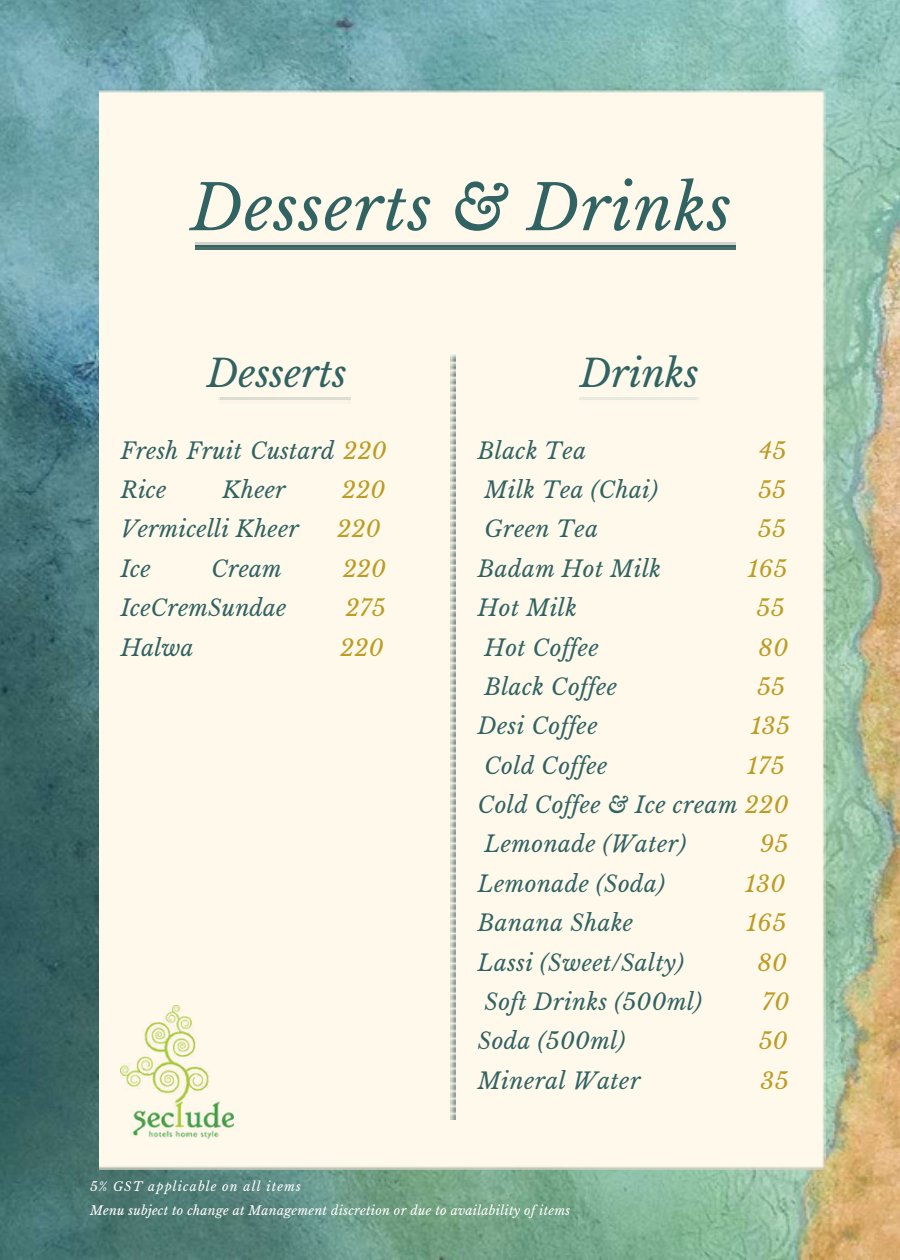
<style>
.page{position:relative;width:900px;height:1260px;background:#fff}
.page>*{position:absolute;margin:0;border:0;box-sizing:border-box;transform-origin:0 0}
.t1{font:italic 62.5px "Libre Baskerville";letter-spacing:.02em;color:#316362}
.t2{font:italic 37.5px "Libre Baskerville";color:#316362}
.t3{font:italic 22.5px/39.5px "Libre Baskerville";letter-spacing:.02em;color:#316362}
.t4{font:italic 22.5px "Libre Baskerville";letter-spacing:.02em;color:#bc9c22}
.t5{font:italic 12.5px "Libre Baskerville";letter-spacing:.02em;color:#fff}
.t6{font:italic 12.5px "Libre Baskerville";letter-spacing:.09em;color:#fff}
.s1{color:#bc9c22}
</style>
<div class="page">
<img style="left:0;top:0;width:900px;height:1260px">
<div style="left:100px;top:88px;width:726px;height:1081px;background:#fff9ec"></div>
<img style="left:450px;top:355px;width:6px;height:765px">
<img style="left:195px;top:242px;width:540px;height:8px">
<img style="left:121px;top:1005px;width:112px;height:133px">
<img style="left:215px;top:398px;width:135px;height:5px">
<img style="left:580px;top:398px;width:120px;height:5px">
<p class="t1" style="left:191px;top:170px;width:542px">Desserts &amp; Drinks</p>
<p class="t2" style="left:207px;top:350px;width:141px">Desserts</p>
<p class="t2" style="left:580px;top:350px;width:120px">Drinks</p>
<p class="t3" style="left:121px;top:431px;width:267px">Fresh Fruit Custard <span class="s1">220<br></span>Rice</p>
<p class="t3" style="left:223px;top:470px;width:65px">Kheer</p>
<p class="t4" style="left:342px;top:476px;width:45px">220</p>
<p class="t3" style="left:121px;top:510px;width:180px">Vermicelli Kheer</p>
<p class="t4" style="left:337px;top:516px;width:45px">220</p>
<p class="t3" style="left:121px;top:549px;width:31px">Ice</p>
<p class="t3" style="left:212px;top:549px;width:72px">Cream</p>
<p class="t4" style="left:343px;top:555px;width:45px">220</p>
<p class="t3" style="left:121px;top:589px;width:167px">IceCremSundae</p>
<p class="t4" style="left:346px;top:594px;width:41px">275</p>
<p class="t3" style="left:121px;top:628px;width:75px">Halwa</p>
<p class="t4" style="left:340px;top:634px;width:45px">220</p>
<p class="t3" style="left:478px;top:431px;width:110px">Black Tea</p>
<p class="t4" style="left:759px;top:437px;width:29px">45</p>
<p class="t3" style="left:484px;top:470px;width:175px">Milk Tea (Chai)</p>
<p class="t4" style="left:758px;top:476px;width:29px">55</p>
<p class="t3" style="left:484px;top:510px;width:115px">Green Tea</p>
<p class="t4" style="left:758px;top:516px;width:29px">55</p>
<p class="t3" style="left:478px;top:549px;width:185px">Badam Hot Milk</p>
<p class="t4" style="left:748px;top:555px;width:41px">165</p>
<p class="t3" style="left:478px;top:589px;width:101px">Hot Milk</p>
<p class="t4" style="left:757px;top:594px;width:29px">55</p>
<p class="t3" style="left:484px;top:628px;width:116px">Hot Cof ee</p>
<p class="t4" style="left:759px;top:634px;width:31px">80</p>
<p class="t3" style="left:484px;top:667px;width:134px">Black Cof ee</p>
<p class="t4" style="left:757px;top:673px;width:29px">55</p>
<p class="t3" style="left:478px;top:707px;width:121px">Desi Cof ee</p>
<p class="t4" style="left:751px;top:712px;width:41px">135</p>
<p class="t3" style="left:484px;top:746px;width:125px">Cold Cof ee</p>
<p class="t4" style="left:747px;top:752px;width:39px">175</p>
<p class="t3" style="left:478px;top:785px;width:312px">Cold Cof ee &amp; Ice cream <span class="s1">220</span></p>
<p class="t3" style="left:484px;top:825px;width:203px">Lemonade (Water)</p>
<p class="t4" style="left:760px;top:831px;width:30px">95</p>
<p class="t3" style="left:478px;top:864px;width:189px">Lemonade (Soda)</p>
<p class="t4" style="left:745px;top:870px;width:42px">130</p>
<p class="t3" style="left:478px;top:904px;width:157px">Banana Shake</p>
<p class="t4" style="left:747px;top:909px;width:41px">165</p>
<p class="t3" style="left:478px;top:943px;width:208px">Lassi (Sweet/Salty)</p>
<p class="t4" style="left:757px;top:949px;width:31px">80</p>
<p class="t3" style="left:484px;top:982px;width:219px">Soft Drinks (500ml)</p>
<p class="t4" style="left:762px;top:988px;width:29px">70</p>
<p class="t3" style="left:478px;top:1022px;width:149px">Soda (500ml)</p>
<p class="t4" style="left:759px;top:1027px;width:30px">50</p>
<p class="t3" style="left:478px;top:1061px;width:164px">Mineral Water</p>
<p class="t4" style="left:760px;top:1067px;width:30px">35</p>
<p class="t6" style="left:90px;top:1179px;width:212px">5% GST applicable on all items</p>
<p class="t5" style="left:90px;top:1203px;width:482px">Menu subject to change at Management discretion or due to availability of items</p>
</div>
